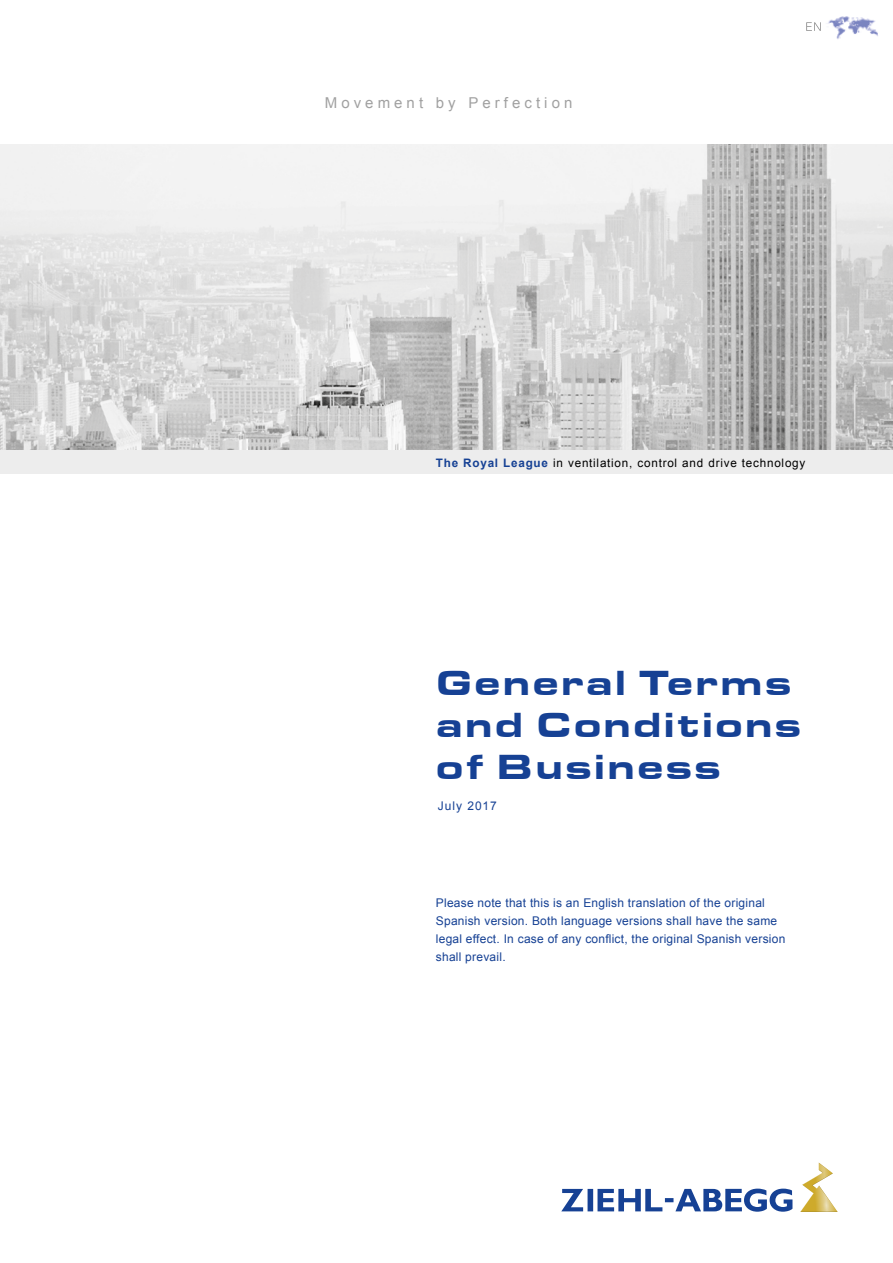
<style>
.page{position:relative;width:893px;height:1263px;background:#fff}
.page>*{position:absolute;margin:0;border:0;box-sizing:border-box;transform-origin:0 0}
.t1{font:900 36px/42px "Eurostile Ext";letter-spacing:.05em;color:#164194}
.t2{font:15px "Arial";letter-spacing:.27em;color:#a1a1a1}
.t3{font:12px/18px "Arial";letter-spacing:.02em;color:#164194}
.t4{font:12px "Arial";letter-spacing:.075em;color:#164194}
.t5{font:11.7px "Arial";letter-spacing:.065em;color:#000}
.s1{font-weight:700;color:#164194}
</style>
<div class="page">
<img style="left:0;top:144px;width:893px;height:306px">
<div style="left:0;top:450px;width:893px;height:23px;background:#ededed"></div>
<svg style="left:561px;top:1188px;width:231px;height:24px"></svg>
<hr style="left:800px;top:1212px;width:38px;height:1px;background:#000">
<svg style="left:800px;top:1162px;width:38px;height:50px"></svg>
<svg style="left:806px;top:22px;width:15px;height:9px"></svg>
<img style="left:827px;top:16px;width:51px;height:23px">
<p class="t2" style="left:325px;top:93px;width:249px">Movement by Perfection</p>
<p class="t5" style="left:436px;top:455px;width:371px"><span class="s1">The Royal League</span> in ventilation, control and drive technology</p>
<h1 class="t1" style="left:436px;top:659px;width:367px">General Terms and Conditions of Business</h1>
<p class="t4" style="left:438px;top:798px;width:60px">July 2017</p>
<p class="t3" style="left:436px;top:894px;width:351px">Please note that this is an English translation of the original Spanish version. Both language versions shall have the same legal effect. In case of any conflict, the original Spanish version shall prevail.</p>
</div>
